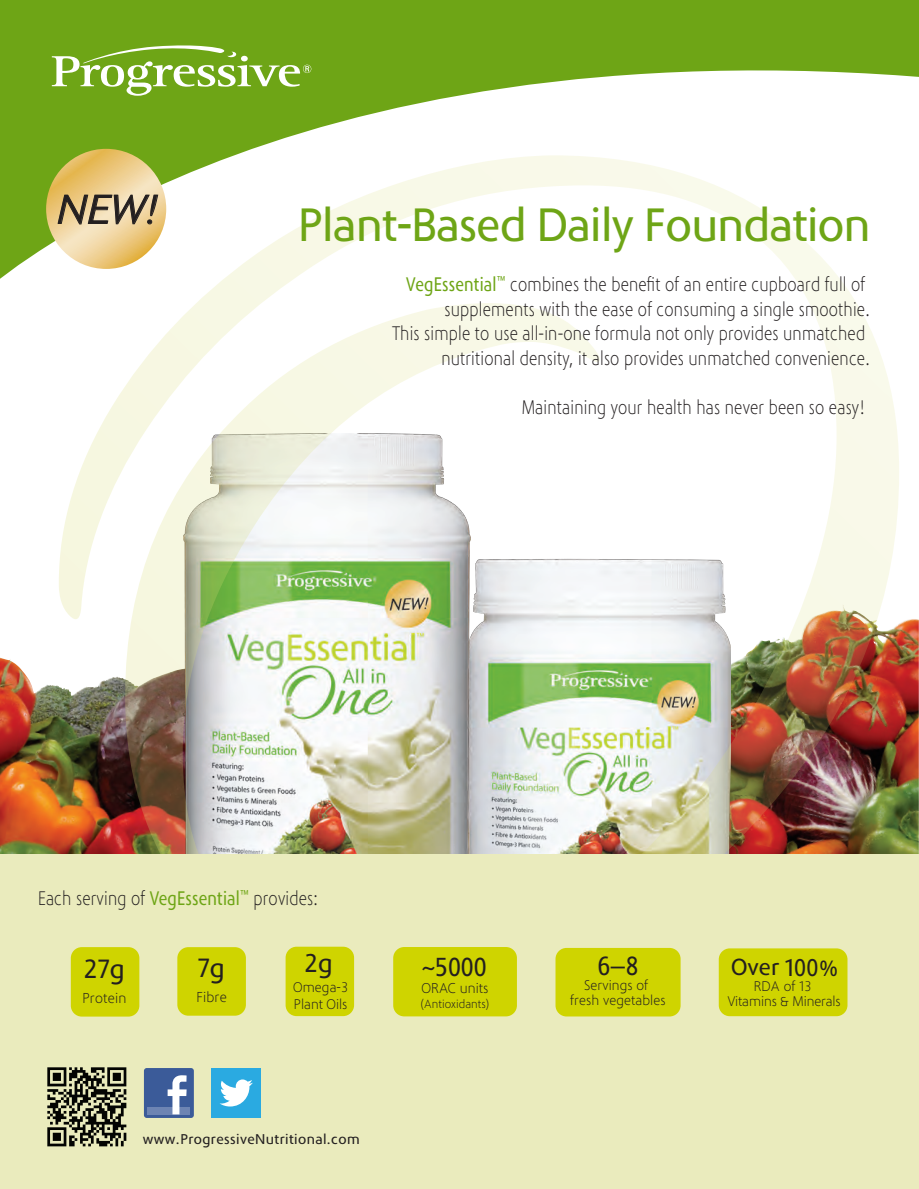
<style>
.page{position:relative;width:919px;height:1189px;background:#fff}
.page>*{position:absolute;margin:0;border:0;box-sizing:border-box;transform-origin:0 0}
.t1{font:48.15px "Phoenica STD Demo";letter-spacing:-.015em;color:#6ea516}
.t2{font:italic 300 40.05px "Cosmos";color:#231f20}
.t3{font:27.3px "Phoenica STD";color:#231f20}
.t4{font:27.15px "Phoenica STD";color:#231f20}
.t5{font:26.85px "Phoenica STD";color:#231f20}
.t6{font:26.55px "Phoenica STD";color:#231f20}
.t7{font:24px "Phoenica STD";color:#231f20}
.t8{font:300 20.25px/24.6px "Phoenica STD Cn";letter-spacing:.01em;color:#231f20;text-align:right}
.t9{font:300 14.85px "Phoenica STD";color:#231f20}
.t10{font:300 14.7px "Phoenica STD";letter-spacing:-.01em;color:#231f20}
.t11{font:14.55px "Phoenica STD";letter-spacing:.025em;color:#231f20}
.t12{font:300 14.4px/17.2px "Phoenica STD";letter-spacing:-.005em;color:#231f20;text-align:center}
.t13{font:300 12.3px "Phoenica STD";letter-spacing:-.01em;color:#231f20}
.s1{font-weight:400;color:#6ea516}
.s2{font-size:25.05px}
.s3{font-size:22.95px}
</style>
<div class="page">
<svg style="left:0;top:0;width:918px;height:279px;fill:#6ea516"></svg>
<svg style="left:52px;top:45px;width:259px;height:51px"></svg>
<img style="left:0;top:657px;width:59px;height:197px">
<img style="left:59px;top:155px;width:840px;height:699px">
<div style="left:0;top:854px;width:918px;height:334px;background:#eaebbd"></div>
<div style="left:71px;top:947px;width:68px;height:69px;background:#cfd400;border-radius:11px"></div>
<div style="left:177px;top:947px;width:69px;height:68px;background:#cfd400;border-radius:11px"></div>
<div style="left:285px;top:946px;width:69px;height:70px;background:#cfd400;border-radius:11px"></div>
<div style="left:393px;top:947px;width:124px;height:69px;background:#cfd400;border-radius:11px"></div>
<div style="left:555px;top:947px;width:125px;height:69px;background:#cfd400;border-radius:11px"></div>
<div style="left:718px;top:948px;width:129px;height:68px;background:#cfd400;border-radius:11px"></div>
<img style="left:47px;top:1067px;width:80px;height:80px">
<div style="left:144px;top:1067px;width:50px;height:50px;background:#3b5b99;border-radius:3px"></div>
<div style="left:147px;top:1107px;width:43px;height:7px;background:#6d84b3"></div>
<svg style="left:168px;top:1075px;width:19px;height:39px"></svg>
<div style="left:211px;top:1067px;width:50px;height:50px;background:#2aaae1"></div>
<svg style="left:220px;top:1079px;width:33px;height:27px"></svg>
<svg style="left:46px;top:149px;width:120px;height:120px"></svg>
<svg style="left:57px;top:195px;width:101px;height:29px"></svg>
<p class="t2" style="left:58px;top:187px;width:100px">NEW!</p>
<p class="t1" style="left:298px;top:200px;width:574px">Plant-Based Daily Foundation</p>
<p class="t8" style="left:392px;top:272px;width:479px"><span class="s1">VegEssential</span><sup>™</sup> combines the benefit of an entire cupboard full of supplements with the ease of consuming a single smoothie.<br>This simple to use all-in-one formula not only provides unmatched nutritional density, it also provides unmatched convenience.</p>
<p class="t8" style="left:521px;top:395px;width:345px">Maintaining your health has never been so easy!</p>
<p class="t8" style="left:38px;top:886px;width:281px">Each serving of <span class="s1">VegEssential</span><sup>™</sup> provides:</p>
<p class="t3" style="left:84px;top:954px;width:42px">27g</p>
<p class="t9" style="left:82px;top:990px;width:46px">Protein</p>
<p class="t3" style="left:197px;top:954px;width:29px">7g</p>
<p class="t9" style="left:196px;top:989px;width:32px">Fibre</p>
<p class="t6" style="left:305px;top:949px;width:30px">2g</p>
<p class="t12" style="left:293px;top:978px;width:57px;text-align:left">Omega-3<br>Plant Oils</p>
<p class="t11" style="left:143px;top:1131px;width:218px">www.ProgressiveNutritional.com</p>
<p class="t5" style="left:422px;top:952px;width:66px">~5000</p>
<p class="t10" style="left:421px;top:980px;width:69px">ORAC units</p>
<p class="t13" style="left:420px;top:997px;width:71px">(Antioxidants)</p>
<p class="t4" style="left:597px;top:951px;width:43px">6–8</p>
<p class="t12" style="left:570px;top:978px;width:97px;line-height:14.9px">Servings of fresh vegetables</p>
<p class="t7" style="left:731px;top:954px;width:108px">Over <span class="s2">100</span><span class="s3">%</span></p>
<p class="t12" style="left:727px;top:979px;width:115px;line-height:14.4px">RDA of 13<br>Vitamins &amp; Minerals</p>
</div>
